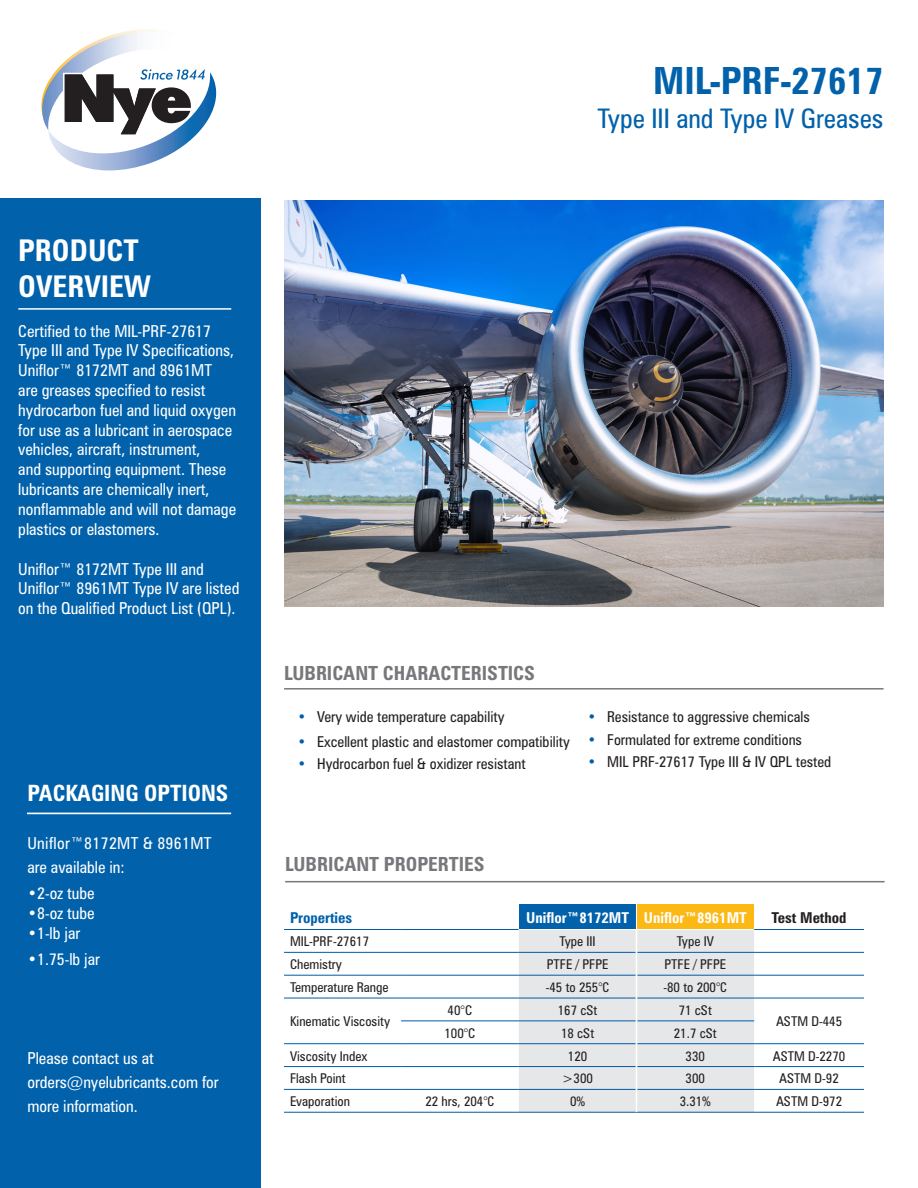
<style>
.page{position:relative;width:918px;height:1188px;background:#fff}
.page>*{position:absolute;margin:0;border:0;box-sizing:border-box;transform-origin:0 0}
.t1{font:700 condensed 37.5px "Zurich BT";color:#0161aa}
.t2{font:700 condensed 30px "Zurich BT";color:#fff}
.t3{font:condensed 27px "Zurich BT";color:#0161aa}
.t4{font:700 condensed 22.5px "Zurich BT";color:#fff}
.t5{font:700 condensed 19.5px "Zurich BT";color:#76787b}
.t6{font:condensed 16.5px/19.8px "Zurich BT";color:#fff}
.t7{font:condensed 16.5px/24px "Zurich BT";letter-spacing:.02em;color:#fff}
.t8{font:condensed 15px "Zurich BT";color:#231f20}
.t9{font:700 condensed 15px "Zurich BT";color:#fff}
.t10{font:700 condensed 15px "Zurich BT";color:#0161aa}
.t11{font:700 condensed 15px "Zurich BT";color:#231f20}
.t12{font:condensed 13.5px "Zurich BT";color:#231f20}
.s1{color:#015dab}
</style>
<div class="page">
<img style="left:284px;top:200px;width:600px;height:407px">
<div style="left:0;top:199px;width:260px;height:989px;background:#0161aa"></div>
<hr style="left:18px;top:308px;width:213px;height:2px;background:#fff">
<svg style="left:41px;top:32px;width:175px;height:138px"></svg>
<hr style="left:284px;top:929px;width:117px;height:1px;background:#015aa5">
<hr style="left:401px;top:929px;width:118px;height:1px;background:#015aa5">
<hr style="left:284px;top:952px;width:117px;height:1px;background:#015aa5">
<hr style="left:401px;top:952px;width:118px;height:1px;background:#015aa5">
<hr style="left:284px;top:975px;width:117px;height:1px;background:#015aa5">
<hr style="left:401px;top:975px;width:118px;height:1px;background:#015aa5">
<hr style="left:284px;top:998px;width:117px;height:1px;background:#015aa5">
<hr style="left:401px;top:998px;width:118px;height:1px;background:#015aa5">
<hr style="left:401px;top:1021px;width:118px;height:1px;background:#015aa5">
<hr style="left:284px;top:1043px;width:117px;height:1px;background:#015aa5">
<hr style="left:401px;top:1043px;width:118px;height:1px;background:#015aa5">
<hr style="left:284px;top:1066px;width:117px;height:1px;background:#015aa5">
<hr style="left:401px;top:1066px;width:118px;height:1px;background:#015aa5">
<hr style="left:284px;top:1089px;width:117px;height:1px;background:#015aa5">
<hr style="left:401px;top:1089px;width:118px;height:1px;background:#015aa5">
<hr style="left:284px;top:1112px;width:117px;height:1px;background:#015aa5">
<hr style="left:401px;top:1112px;width:118px;height:1px;background:#015aa5">
<hr style="left:519px;top:1112px;width:117px;height:1px;background:#015aa5">
<hr style="left:636px;top:1112px;width:118px;height:1px;background:#015aa5">
<hr style="left:754px;top:929px;width:110px;height:1px;background:#015aa5">
<hr style="left:754px;top:952px;width:110px;height:1px;background:#015aa5">
<hr style="left:754px;top:975px;width:110px;height:1px;background:#015aa5">
<hr style="left:754px;top:998px;width:110px;height:1px;background:#015aa5">
<hr style="left:754px;top:1043px;width:110px;height:1px;background:#015aa5">
<hr style="left:754px;top:1066px;width:110px;height:1px;background:#015aa5">
<hr style="left:754px;top:1089px;width:110px;height:1px;background:#015aa5">
<hr style="left:754px;top:1112px;width:110px;height:1px;background:#015aa5">
<svg style="left:519px;top:904px;width:235px;height:208px;background:#d1d7d6"></svg>
<hr style="left:285px;top:881px;width:600px;height:1px;background:#76787b">
<hr style="left:27px;top:813px;width:204px;height:1px;background:#fff">
<hr style="left:284px;top:688px;width:600px;height:2px;background:#76787b">
<p class="t2" style="left:18px;top:232px;width:122px">PRODUCT</p>
<p class="t2" style="left:18px;top:268px;width:134px">OVERVIEW</p>
<p class="t6" style="left:18px;top:321px;width:219px">Certified to the MIL-PRF-27617<br>Type III and Type IV Specifications,<br>Uniflor™ 8172MT and 8961MT<br>are greases specified to resist hydrocarbon fuel and liquid oxygen for use as a lubricant in aerospace vehicles, aircraft, instrument,<br>and supporting equipment. These lubricants are chemically inert, nonflammable and will not damage plastics or elastomers.</p>
<p class="t6" style="left:18px;top:559px;width:223px">Uniflor™ 8172MT Type III and<br>Uniflor™ 8961MT Type IV are listed on the Qualified Product List (QPL).</p>
<p class="t4" style="left:27px;top:779px;width:202px">PACKAGING OPTIONS</p>
<p class="t7" style="left:27px;top:831px;width:186px">Uniflor™8172MT &amp; 8961MT are available in:</p>
<p class="t6" style="left:27px;top:883px;width:69px">•2-oz tube</p>
<p class="t6" style="left:27px;top:903px;width:69px">•8-oz tube</p>
<p class="t6" style="left:27px;top:923px;width:54px">•1-lb jar</p>
<p class="t6" style="left:27px;top:950px;width:74px">•1.75-lb jar</p>
<p class="t6" style="left:27px;top:1046px;width:193px;line-height:24px">Please contact us at orders@nyelubricants.com for more information.</p>
<p class="t1" style="left:653px;top:58px;width:232px">MIL-PRF-27617</p>
<p class="t3" style="left:598px;top:102px;width:288px">Type III and Type IV Greases</p>
<p class="t5" style="left:284px;top:661px;width:252px">LUBRICANT CHARACTERISTICS</p>
<p class="t8" style="left:298px;top:708px;width:209px"><span class="s1">•</span> Very wide temperature capability</p>
<p class="t8" style="left:298px;top:732px;width:274px"><span class="s1">•</span> Excellent plastic and elastomer compatibility</p>
<p class="t8" style="left:298px;top:755px;width:230px"><span class="s1">•</span> Hydrocarbon fuel &amp; oxidizer resistant</p>
<p class="t8" style="left:588px;top:708px;width:224px"><span class="s1">•</span> Resistance to aggressive chemicals</p>
<p class="t8" style="left:588px;top:730px;width:216px"><span class="s1">•</span> Formulated for extreme conditions</p>
<p class="t8" style="left:588px;top:753px;width:245px"><span class="s1">•</span> MIL PRF-27617 Type III &amp; IV QPL tested</p>
<p class="t5" style="left:285px;top:853px;width:201px">LUBRICANT PROPERTIES</p>
<p class="t10" style="left:290px;top:908px;width:64px">Properties</p>
<p class="t9" style="left:526px;top:908px;width:104px">Uniflor™8172MT</p>
<p class="t9" style="left:644px;top:908px;width:104px">Uniflor™8961MT</p>
<p class="t11" style="left:772px;top:908px;width:77px">Test Method</p>
<p class="t12" style="left:290px;top:933px;width:81px">MIL-PRF-27617</p>
<p class="t12" style="left:560px;top:933px;width:38px">Type III</p>
<p class="t12" style="left:677px;top:933px;width:39px">Type IV</p>
<p class="t12" style="left:290px;top:956px;width:53px">Chemistry</p>
<p class="t12" style="left:547px;top:956px;width:63px">PTFE / PFPE</p>
<p class="t12" style="left:664px;top:956px;width:63px">PTFE / PFPE</p>
<p class="t12" style="left:290px;top:979px;width:100px">Temperature Range</p>
<p class="t12" style="left:546px;top:979px;width:65px">-45 to 255°C</p>
<p class="t12" style="left:663px;top:979px;width:65px">-80 to 200°C</p>
<p class="t12" style="left:290px;top:1013px;width:102px">Kinematic Viscosity</p>
<p class="t12" style="left:448px;top:1002px;width:26px">40°C</p>
<p class="t12" style="left:558px;top:1002px;width:41px">167 cSt</p>
<p class="t12" style="left:679px;top:1002px;width:35px">71 cSt</p>
<p class="t12" style="left:776px;top:1013px;width:68px">ASTM D-445</p>
<p class="t12" style="left:444px;top:1025px;width:33px">100°C</p>
<p class="t12" style="left:561px;top:1025px;width:35px">18 cSt</p>
<p class="t12" style="left:674px;top:1025px;width:44px">21.7 cSt</p>
<p class="t12" style="left:290px;top:1048px;width:79px">Viscosity Index</p>
<p class="t12" style="left:568px;top:1048px;width:21px">120</p>
<p class="t12" style="left:686px;top:1048px;width:21px">330</p>
<p class="t12" style="left:773px;top:1048px;width:74px">ASTM D-2270</p>
<p class="t12" style="left:290px;top:1070px;width:57px">Flash Point</p>
<p class="t12" style="left:562px;top:1070px;width:32px">&gt;300</p>
<p class="t12" style="left:686px;top:1070px;width:21px">300</p>
<p class="t12" style="left:779px;top:1070px;width:61px">ASTM D-92</p>
<p class="t12" style="left:290px;top:1093px;width:62px">Evaporation</p>
<p class="t12" style="left:425px;top:1093px;width:71px">22 hrs, 204°C</p>
<p class="t12" style="left:570px;top:1093px;width:17px">0%</p>
<p class="t12" style="left:680px;top:1093px;width:33px">3.31%</p>
<p class="t12" style="left:776px;top:1093px;width:68px">ASTM D-972</p>
</div>
